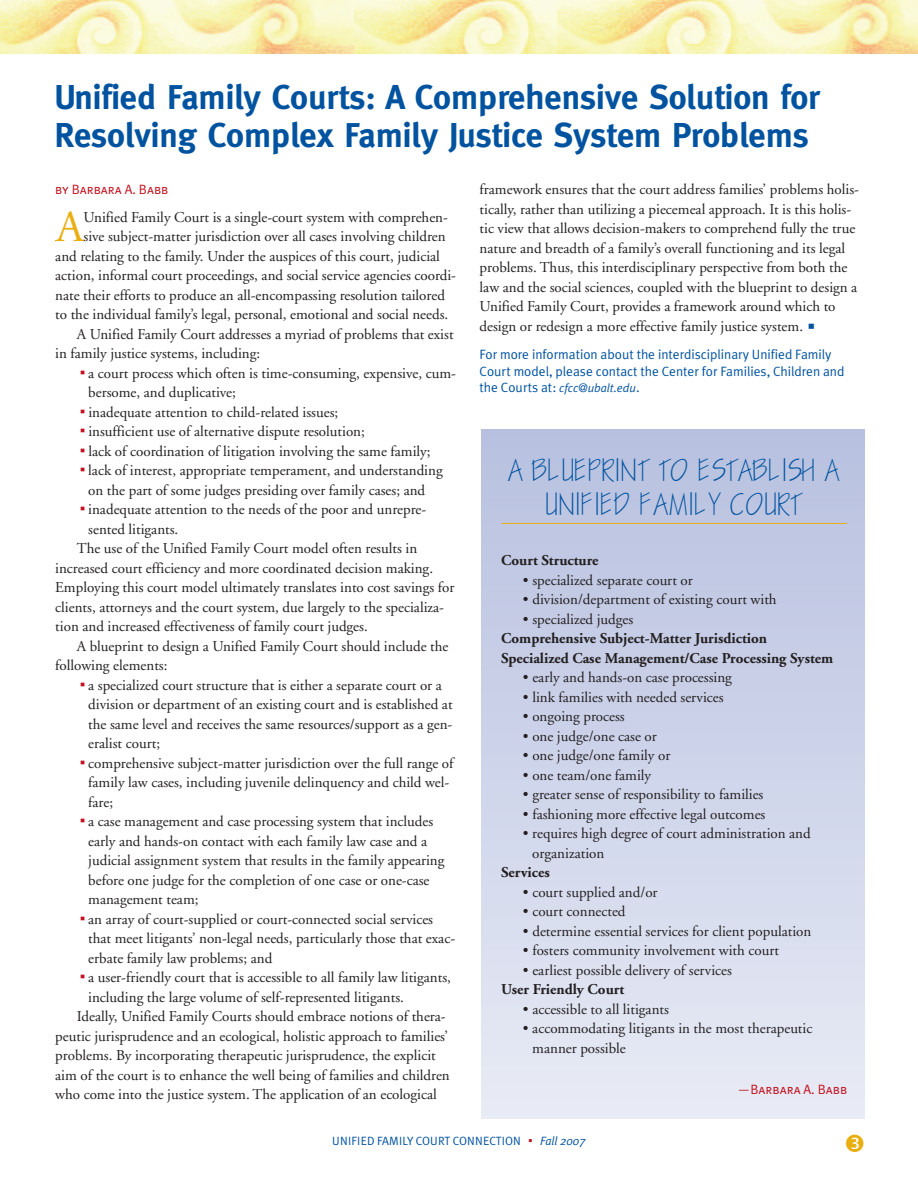
<style>
.page{position:relative;width:918px;height:1188px;background:#fff}
.page>*{position:absolute;margin:0;border:0;box-sizing:border-box;transform-origin:0 0}
.t1{font:44.4px "Adobe Garamond";color:#e9ae0f}
.t2{font:700 34.5px/37.5px "Meta";color:#0153a0}
.t3{font:700 28.5px/34.5px "Blue Print";color:#0153a0;text-align:center}
.t4{font:15px/19.5px "Adobe Garamond";color:#231f20}
.t5{font:700 15px/19.5px "Adobe Garamond";color:#231f20}
.t6{font:13.5px/16.8px "Meta Plus Normal";color:#0153a0}
.t7{font:13.5px "Meta Plus Normal Caps";color:#c3121f}
.t8{font:12px "Meta Plus Normal";letter-spacing:.005em;color:#0153a0}
.t9{font:italic 12px "Meta Plus Normal";color:#0153a0}
.s1{font-family:"P22 Vienna Extras";font-size:21px;color:#0153a0}
.s2{font-style:normal;font-size:13.5px}
.s3{font-family:"P22 Vienna Extras";color:#c3121f}
.s4{font-style:italic}
</style>
<div class="page">
<div style="left:481px;top:430px;width:383px;height:689px;background:linear-gradient(to bottom,#b7c0df,#e7ebf5)"></div>
<img style="left:0;top:0;width:355px;height:54px">
<img style="left:355px;top:0;width:202px;height:54px">
<img style="left:557px;top:0;width:361px;height:54px">
<hr style="left:501px;top:523px;width:346px;height:1px;background:#e9ae0f">
<h2 class="t2" style="left:55px;top:79px;width:767px">Unified Family Courts: A Comprehensive Solution for<br>Resolving Complex Family Justice System Problems</h2>
<p class="t7" style="left:55px;top:182px;width:115px">by Barbara A. Babb</p>
<h1 class="t1" style="left:56px;top:210px;width:29px">A</h1>
<p class="t4" style="left:84px;top:209px;width:366px">Unified Family Court is a single-court system with comprehen-</p>
<p class="t4" style="left:480px;top:181px;width:381px">framework ensures that the court address families’ problems holis&shy;tically, rather than utilizing a piecemeal approach. It is this holis&shy;tic view that allows decision-makers to comprehend fully the true nature and breadth of a family’s overall functioning and its legal problems. Thus, this interdisciplinary perspective from both the law and the social sciences, coupled with the blueprint to design a Unified Family Court, provides a framework around which to design or redesign a more effective family justice system.<span class="s1">g</span></p>
<p class="t6" style="left:480px;top:346px;width:366px">For more information about the interdisciplinary Unified Family<br>Court model, please contact the Center for Families, Children and</p>
<p class="t9" style="left:480px;top:381px;width:162px"><span class="s2">the Courts at:</span> cfcc@ubalt.edu<span class="s2">.</span></p>
<p class="t4" style="left:84px;top:228px;width:364px">sive subject-matter jurisdiction over all cases involving children</p>
<p class="t4" style="left:55px;top:248px;width:386px">and relating to the family. Under the auspices of this court, judicial</p>
<p class="t4" style="left:55px;top:267px;width:402px">action, informal court proceedings, and social service agencies coordi-</p>
<p class="t4" style="left:55px;top:287px;width:391px">nate their efforts to produce an all-encompassing resolution tailored</p>
<p class="t4" style="left:55px;top:306px;width:395px">to the individual family’s legal, personal, emotional and social needs.</p>
<p class="t4" style="left:77px;top:326px;width:378px">A Unified Family Court addresses a myriad of problems that exist</p>
<p class="t4" style="left:55px;top:345px;width:206px">in family justice systems, including:</p>
<p class="t4" style="left:77px;top:365px;width:381px"><span class="s3">g</span>a court process which often is time-consuming, expensive, cum-</p>
<p class="t4" style="left:88px;top:384px;width:149px">bersome, and duplicative;</p>
<p class="t4" style="left:77px;top:404px;width:263px"><span class="s3">g</span>inadequate attention to child-related issues;</p>
<p class="t4" style="left:77px;top:423px;width:290px"><span class="s3">g</span>insufficient use of alternative dispute resolution;</p>
<p class="t4" style="left:77px;top:443px;width:355px"><span class="s3">g</span>lack of coordination of litigation involving the same family;</p>
<p class="t4" style="left:77px;top:462px;width:367px"><span class="s3">g</span>lack of interest, appropriate temperament, and understanding</p>
<p class="t4" style="left:88px;top:482px;width:338px">on the part of some judges presiding over family cases; and</p>
<p class="t4" style="left:77px;top:501px;width:351px"><span class="s3">g</span>inadequate attention to the needs of the poor and unrepre-</p>
<p class="t4" style="left:88px;top:521px;width:92px">sented litigants.</p>
<p class="t4" style="left:77px;top:540px;width:342px">The use of the Unified Family Court model often results in</p>
<p class="t4" style="left:55px;top:560px;width:379px">increased court efficiency and more coordinated decision making.</p>
<p class="t4" style="left:55px;top:579px;width:401px">Employing this court model ultimately translates into cost savings for</p>
<p class="t4" style="left:55px;top:599px;width:390px">clients, attorneys and the court system, due largely to the specializa-</p>
<p class="t4" style="left:55px;top:618px;width:314px">tion and increased effectiveness of family court judges.</p>
<p class="t4" style="left:77px;top:638px;width:373px">A blueprint to design a Unified Family Court should include the</p>
<p class="t4" style="left:55px;top:657px;width:114px">following elements:</p>
<p class="t4" style="left:77px;top:677px;width:367px"><span class="s3">g</span>a specialized court structure that is either a separate court or a</p>
<p class="t4" style="left:88px;top:696px;width:366px">division or department of an existing court and is established at</p>
<p class="t4" style="left:88px;top:716px;width:366px">the same level and receives the same resources/support as a gen-</p>
<p class="t4" style="left:88px;top:735px;width:73px">eralist court;</p>
<p class="t4" style="left:77px;top:755px;width:378px"><span class="s3">g</span>comprehensive subject-matter jurisdiction over the full range of</p>
<p class="t4" style="left:88px;top:774px;width:363px">family law cases, including juvenile delinquency and child wel-</p>
<p class="t4" style="left:88px;top:794px;width:26px">fare;</p>
<p class="t4" style="left:77px;top:813px;width:358px"><span class="s3">g</span>a case management and case processing system that includes</p>
<p class="t4" style="left:88px;top:833px;width:340px">early and hands-on contact with each family law case and a</p>
<p class="t4" style="left:88px;top:852px;width:358px">judicial assignment system that results in the family appearing</p>
<p class="t4" style="left:88px;top:872px;width:343px">before one judge for the completion of one case or one-case</p>
<p class="t4" style="left:88px;top:891px;width:112px">management team;</p>
<p class="t4" style="left:77px;top:911px;width:358px"><span class="s3">g</span>an array of court-supplied or court-connected social services</p>
<p class="t4" style="left:88px;top:930px;width:368px">that meet litigants’ non-legal needs, particularly those that exac-</p>
<p class="t4" style="left:88px;top:950px;width:186px">erbate family law problems; and</p>
<p class="t4" style="left:77px;top:969px;width:376px"><span class="s3">g</span>a user-friendly court that is accessible to all family law litigants,</p>
<p class="t4" style="left:88px;top:989px;width:317px">including the large volume of self-represented litigants.</p>
<p class="t4" style="left:77px;top:1008px;width:370px">Ideally, Unified Family Courts should embrace notions of thera-</p>
<p class="t4" style="left:55px;top:1028px;width:394px">peutic jurisprudence and an ecological, holistic approach to families’</p>
<p class="t4" style="left:55px;top:1047px;width:382px">problems. By incorporating therapeutic jurisprudence, the explicit</p>
<p class="t4" style="left:55px;top:1067px;width:396px">aim of the court is to enhance the well being of families and children</p>
<p class="t4" style="left:55px;top:1086px;width:383px">who come into the justice system. The application of an ecological</p>
<h3 class="t3" style="left:508px;top:454px;width:333px">A BLUEPRINT TO ESTABLISH A<br>UNIFIED FAMILY COURT</h3>
<p class="t5" style="left:501px;top:552px;width:99px">Court Structure</p>
<p class="t4" style="left:523px;top:572px;width:172px">• specialized separate court or</p>
<p class="t4" style="left:523px;top:591px;width:255px">• division/department of existing court with</p>
<p class="t4" style="left:523px;top:611px;width:112px">• specialized judges</p>
<p class="t5" style="left:501px;top:630px;width:334px">Comprehensive Subject-Matter Jurisdiction<br>Specialized Case Management/Case Processing System</p>
<p class="t4" style="left:523px;top:669px;width:211px">• early and hands-on case processing</p>
<p class="t4" style="left:523px;top:689px;width:202px">• link families with needed services</p>
<p class="t4" style="left:523px;top:708px;width:103px">• ongoing process</p>
<p class="t4" style="left:523px;top:728px;width:136px">• one judge/one case or</p>
<p class="t4" style="left:523px;top:747px;width:149px">• one judge/one family or</p>
<p class="t4" style="left:523px;top:767px;width:130px">• one team/one family</p>
<p class="t4" style="left:523px;top:786px;width:242px">• greater sense of responsibility to families</p>
<p class="t4" style="left:523px;top:806px;width:244px">• fashioning more effective legal outcomes</p>
<p class="t4" style="left:532px;top:825px;width:280px;text-indent:-10px">• requires high degree of court administration and organization</p>
<p class="t5" style="left:501px;top:864px;width:50px">Services</p>
<p class="t4" style="left:523px;top:884px;width:136px">• court supplied and/or</p>
<p class="t4" style="left:523px;top:903px;width:104px">• court connected</p>
<p class="t4" style="left:523px;top:923px;width:290px">• determine essential services for client population</p>
<p class="t4" style="left:523px;top:942px;width:258px">• fosters community involvement with court</p>
<p class="t4" style="left:523px;top:962px;width:211px">• earliest possible delivery of services</p>
<p class="t5" style="left:501px;top:981px;width:125px">User Friendly Court</p>
<p class="t4" style="left:523px;top:1001px;width:148px">• accessible to all litigants</p>
<p class="t4" style="left:532px;top:1020px;width:282px;text-indent:-10px">• accommodating litigants in the most therapeutic manner possible</p>
<p class="t7" style="left:738px;top:1081px;width:111px">—Barbara A. Babb</p>
<p class="t8" style="left:332px;top:1134px;width:255px">UNIFIED FAMILY COURT CONNECTION <span class="s3">g</span> <span class="s4">Fall 2007</span></p>
</div>
